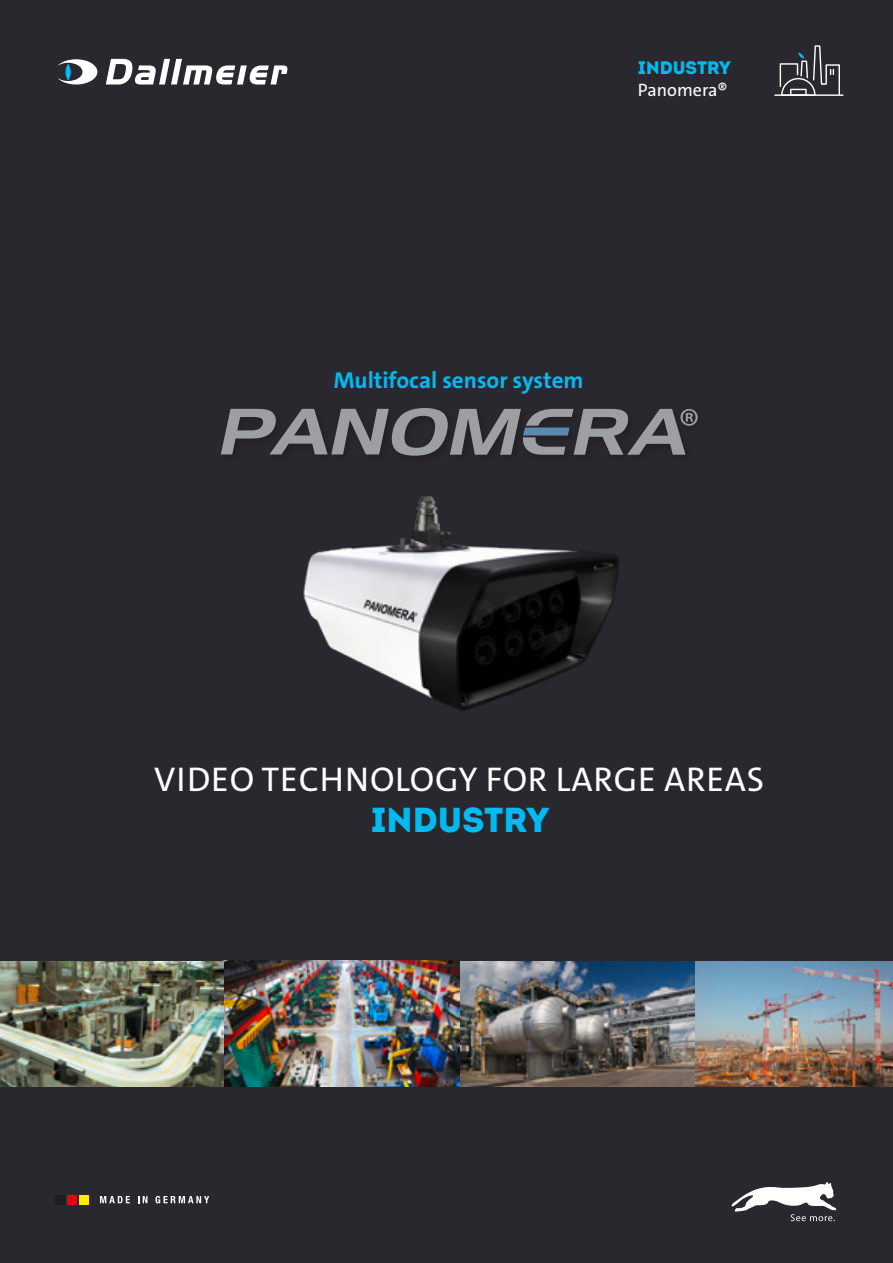
<style>
.page{position:relative;width:893px;height:1263px;background:#29282e}
.page>*{position:absolute;margin:0;border:0;box-sizing:border-box;transform-origin:0 0}
.t1{font:34.5px "The Sans C4 s";letter-spacing:.025em;color:#fff}
.t2{font:34.5px "Intro Black Caps";color:#00baf1}
.t3{font:700 23.1px "The Sans C4 s";color:#00baf1}
.t4{font:18px "The Sans C4 s";color:#fff}
.t5{font:18px "Intro Black Caps";color:#00baf1}
</style>
<div class="page">
<svg style="left:732px;top:1182px;width:104px;height:39px"></svg>
<div style="left:55px;top:1195px;width:10px;height:10px;background:#1d1d1b"></div>
<div style="left:67px;top:1195px;width:10px;height:10px;background:#e30614"></div>
<div style="left:79px;top:1195px;width:10px;height:10px;background:#ffed00"></div>
<svg style="left:100px;top:1196px;width:30px;height:7px"></svg>
<svg style="left:138px;top:1196px;width:9px;height:7px"></svg>
<svg style="left:155px;top:1196px;width:54px;height:7px"></svg>
<svg style="left:106px;top:59px;width:181px;height:26px"></svg>
<svg style="left:58px;top:59px;width:39px;height:26px"></svg>
<hr style="left:775px;top:94px;width:68px;height:2px;background:#fff">
<svg style="left:779px;top:45px;width:62px;height:51px"></svg>
<img style="left:1px;top:961px;width:892px;height:126px">
<img style="left:221px;top:408px;width:477px;height:303px">
<p class="t5" style="left:638px;top:56px;width:94px">INDUSTRY</p>
<p class="t4" style="left:638px;top:78px;width:91px">Panomera®</p>
<p class="t3" style="left:334px;top:365px;width:251px">Multifocal sensor system</p>
<p class="t1" style="left:154px;top:757px;width:611px">VIDEO TECHNOLOGY FOR LARGE AREAS</p>
<p class="t2" style="left:371px;top:797px;width:179px">INDUSTRY</p>
</div>
